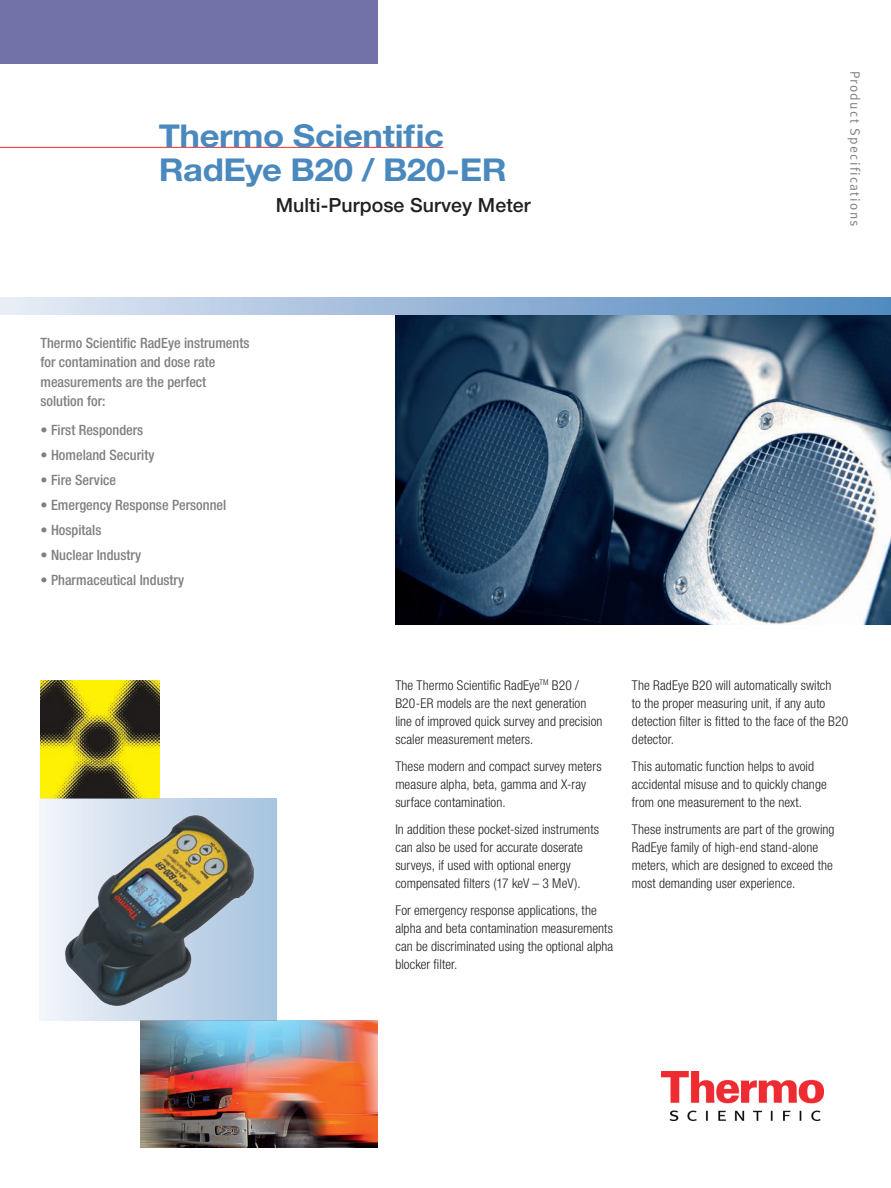
<style>
.page{position:relative;width:891px;height:1188px;background:#fff}
.page>*{position:absolute;margin:0;border:0;box-sizing:border-box;transform-origin:0 0}
.t1{font:700 31.5px/34.5px "Helvetica Neue LT Std";letter-spacing:-.01em;color:#4a89be;scale:1.1 1}
.t2{font:500 19.5px "Helvetica Neue LT Std";letter-spacing:.005em;color:#231f20}
.t3{font:500 condensed 14.25px/19.5px "Helvetica Neue LT Std";color:#808083}
.t4{font:300 condensed 13.5px/18px "Helvetica Neue LT Std";letter-spacing:.005em;color:#231f20}
.t5{font:13.5px "Meta Normal LF";letter-spacing:.1em;color:#808083}
</style>
<div class="page">
<div style="left:0;top:297px;width:891px;height:18px;background:linear-gradient(to right,#e5e9f5,#4f87be)"></div>
<img style="left:662px;top:1071px;width:162px;height:49px">
<div style="left:0;top:0;width:377px;height:64px;background:#7372a8"></div>
<hr style="left:0;top:147px;width:443px;height:1px;background:#ee2d33">
<img style="left:395px;top:315px;width:496px;height:310px">
<img style="left:40px;top:680px;width:120px;height:118px">
<img style="left:141px;top:1021px;width:236px;height:127px">
<div style="left:40px;top:799px;width:236px;height:222px;background:linear-gradient(to right,#f1f4fa,#a6c3de)"></div>
<img style="left:62px;top:811px;width:196px;height:197px">
<h1 class="t1" style="left:159px;top:118px;width:318px">Thermo Scientific<br>RadEye B20 / B20-ER</h1>
<h2 class="t2" style="left:276px;top:194px;width:256px">Multi-Purpose Survey Meter</h2>
<p class="t5" style="left:863px;top:71px;width:157px;rotate:90deg">Product Specifications</p>
<p class="t3" style="left:40px;top:333px;width:210px">Thermo Scientific RadEye instruments for contamination and dose rate measurements are the perfect solution for:</p>
<p class="t3" style="left:40px;top:420px;width:104px">• First Responders</p>
<p class="t3" style="left:40px;top:445px;width:115px">• Homeland Security</p>
<p class="t3" style="left:40px;top:470px;width:77px">• Fire Service</p>
<p class="t3" style="left:40px;top:495px;width:187px">• Emergency Response Personnel</p>
<p class="t3" style="left:40px;top:520px;width:62px">• Hospitals</p>
<p class="t3" style="left:40px;top:545px;width:102px">• Nuclear Industry</p>
<p class="t3" style="left:40px;top:570px;width:145px">• Pharmaceutical Industry</p>
<p class="t4" style="left:395px;top:676px;width:209px">The Thermo Scientific RadEye<sup>TM</sup> B20 / B20-ER models are the next generation line of improved quick survey and precision scaler measurement meters.</p>
<p class="t4" style="left:395px;top:757px;width:208px">These modern and compact survey meters measure alpha, beta, gamma and X-ray surface contamination.</p>
<p class="t4" style="left:395px;top:820px;width:205px">In addition these pocket-sized instruments can also be used for accurate doserate surveys, if used with optional energy compensated filters (17 keV – 3 MeV).</p>
<p class="t4" style="left:395px;top:901px;width:219px">For emergency response applications, the alpha and beta contamination measurements can be discriminated using the optional alpha blocker filter.</p>
<p class="t4" style="left:632px;top:676px;width:218px">The RadEye B20 will automatically switch<br>to the proper measuring unit, if any auto detection filter is fitted to the face of the B20 detector.</p>
<p class="t4" style="left:632px;top:757px;width:196px">This automatic function helps to avoid accidental misuse and to quickly change from one measurement to the next.</p>
<p class="t4" style="left:632px;top:820px;width:204px">These instruments are part of the growing RadEye family of high-end stand-alone meters, which are designed to exceed the most demanding user experience.</p>
</div>
